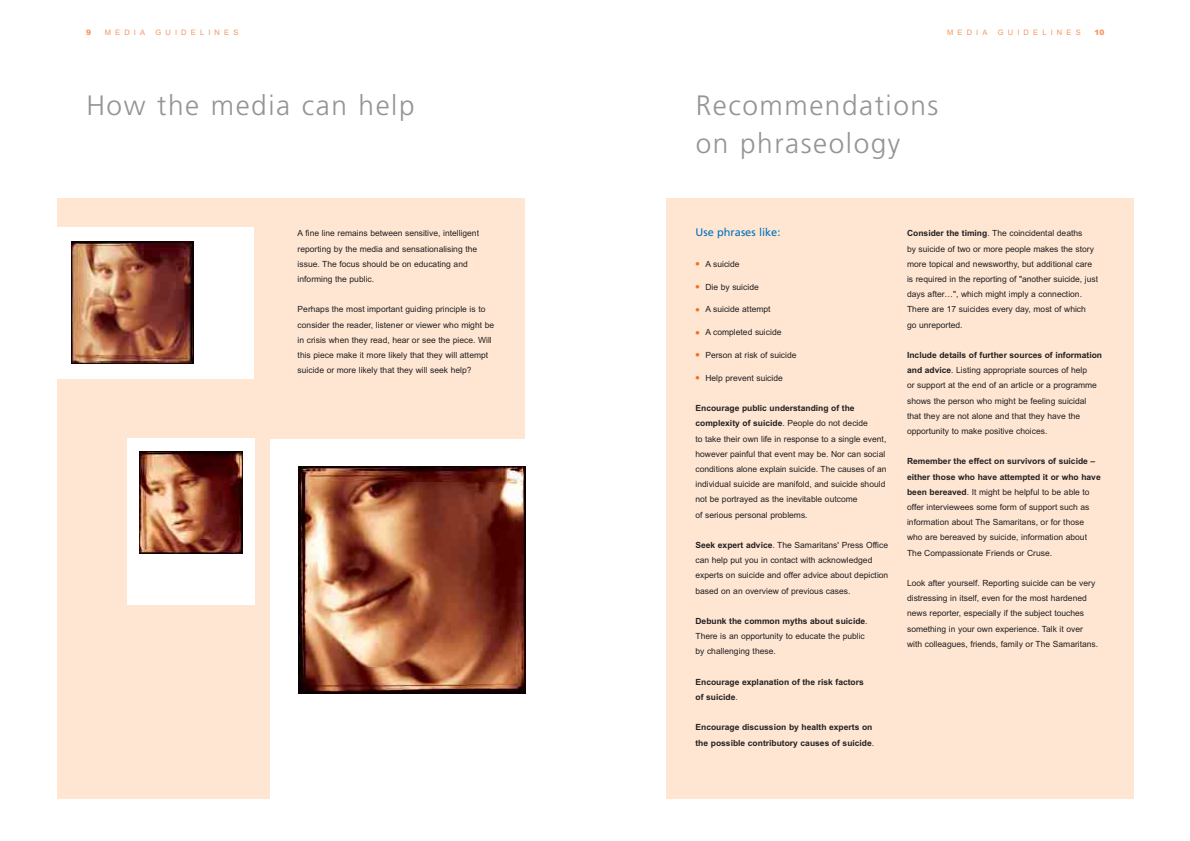
<style>
.page{position:relative;width:1190px;height:841px;background:#fff}
.page>*{position:absolute;margin:0;border:0;box-sizing:border-box;transform-origin:0 0}
.t1{font:300 28px/38px "Frutiger";letter-spacing:.055em;color:#939497}
.t2{font:11px "Frutiger";color:#0071bc}
.t3{font:8.5px/15.2px "Arial";color:#231f1f}
.t4{font:700 8.5px/15.2px "Arial";color:#231f1f}
.t5{font:7.5px "Arial";letter-spacing:.555em;color:#f7965b}
.t6{font:900 7.5px "Arial";color:#f7965b}
.s1{font-weight:700;font-size:12px;color:#f36f20}
.s2{font-weight:700}
.s3{font-weight:400}
</style>
<div class="page">
<div style="left:57px;top:198px;width:467px;height:601px;background:#fee6d3"></div>
<div style="left:666px;top:198px;width:468px;height:601px;background:#fee6d3"></div>
<div style="left:270px;top:439px;width:283px;height:360px;background:#fff"></div>
<img style="left:298px;top:467px;width:227px;height:226px">
<div style="left:127px;top:439px;width:128px;height:166px;background:#fff"></div>
<img style="left:140px;top:451px;width:102px;height:103px">
<div style="left:57px;top:227px;width:197px;height:152px;background:#fff"></div>
<img style="left:72px;top:242px;width:121px;height:121px">
<p class="t6" style="left:86px;top:29px;width:7px">9</p>
<p class="t5" style="left:105px;top:29px;width:42px">MEDIA</p>
<p class="t5" style="left:155px;top:29px;width:84px">GUIDELINES</p>
<p class="t5" style="left:947px;top:29px;width:42px">MEDIA</p>
<p class="t5" style="left:998px;top:29px;width:84px">GUIDELINES</p>
<p class="t6" style="left:1095px;top:29px;width:12px">10</p>
<h1 class="t1" style="left:86px;top:88px;width:330px">How the media can help</h1>
<h1 class="t1" style="left:696px;top:88px;width:244px">Recommendations on phraseology</h1>
<p class="t3" style="left:298px;top:227px;width:183px">A fine line remains between sensitive, intelligent reporting by the media and sensationalising the issue. The focus should be on educating and informing the public.</p>
<p class="t3" style="left:298px;top:303px;width:198px">Perhaps the most important guiding principle is to consider the reader, listener or viewer who might be in crisis when they read, hear or see the piece. Will this piece make it more likely that they will attempt suicide or more likely that they will seek help?</p>
<p class="t2" style="left:695px;top:228px;width:86px">Use phrases like:</p>
<p class="t3" style="left:695px;top:257px;width:46px"><span class="s1">•</span> A suicide</p>
<p class="t3" style="left:695px;top:280px;width:65px"><span class="s1">•</span> Die by suicide</p>
<p class="t3" style="left:695px;top:303px;width:77px"><span class="s1">•</span> A suicide attempt</p>
<p class="t3" style="left:695px;top:325px;width:87px"><span class="s1">•</span> A completed suicide</p>
<p class="t3" style="left:695px;top:348px;width:103px"><span class="s1">•</span> Person at risk of suicide</p>
<p class="t3" style="left:695px;top:371px;width:89px"><span class="s1">•</span> Help prevent suicide</p>
<p class="t3" style="left:695px;top:401px;width:192px"><span class="s2">Encourage public understanding of the complexity of suicide</span>. People do not decide<br>to take their own life in response to a single event, however painful that event may be. Nor can social conditions alone explain suicide. The causes of an individual suicide are manifold, and suicide should not be portrayed as the inevitable outcome<br>of serious personal problems.</p>
<p class="t3" style="left:695px;top:538px;width:194px"><span class="s2">Seek expert advice</span>. The Samaritans' Press Office can help put you in contact with acknowledged experts on suicide and offer advice about depiction based on an overview of previous cases.</p>
<p class="t3" style="left:695px;top:614px;width:174px"><span class="s2">Debunk the common myths about suicide</span>.<br>There is an opportunity to educate the public by challenging these.</p>
<p class="t4" style="left:695px;top:675px;width:170px">Encourage explanation of the risk factors of suicide<span class="s3">.</span></p>
<p class="t4" style="left:695px;top:721px;width:180px">Encourage discussion by health experts on the possible contributory causes of suicide<span class="s3">.</span></p>
<p class="t3" style="left:907px;top:227px;width:193px"><span class="s2">Consider the timing</span>. The coincidental deaths<br>by suicide of two or more people makes the story more topical and newsworthy, but additional care is required in the reporting of "another suicide, just days after…", which might imply a connection.<br>There are 17 suicides every day, most of which<br>go unreported.</p>
<p class="t3" style="left:907px;top:348px;width:197px"><span class="s2">Include details of further sources of information and advice</span>. Listing appropriate sources of help<br>or support at the end of an article or a programme shows the person who might be feeling suicidal that they are not alone and that they have the opportunity to make positive choices.</p>
<p class="t3" style="left:907px;top:455px;width:195px"><span class="s2">Remember the effect on survivors of suicide – either those who have attempted it or who have been bereaved</span>. It might be helpful to be able to offer interviewees some form of support such as information about The Samaritans, or for those who are bereaved by suicide, information about The Compassionate Friends or Cruse.</p>
<p class="t3" style="left:907px;top:576px;width:193px">Look after yourself. Reporting suicide can be very distressing in itself, even for the most hardened news reporter, especially if the subject touches something in your own experience. Talk it over with colleagues, friends, family or The Samaritans.</p>
</div>
